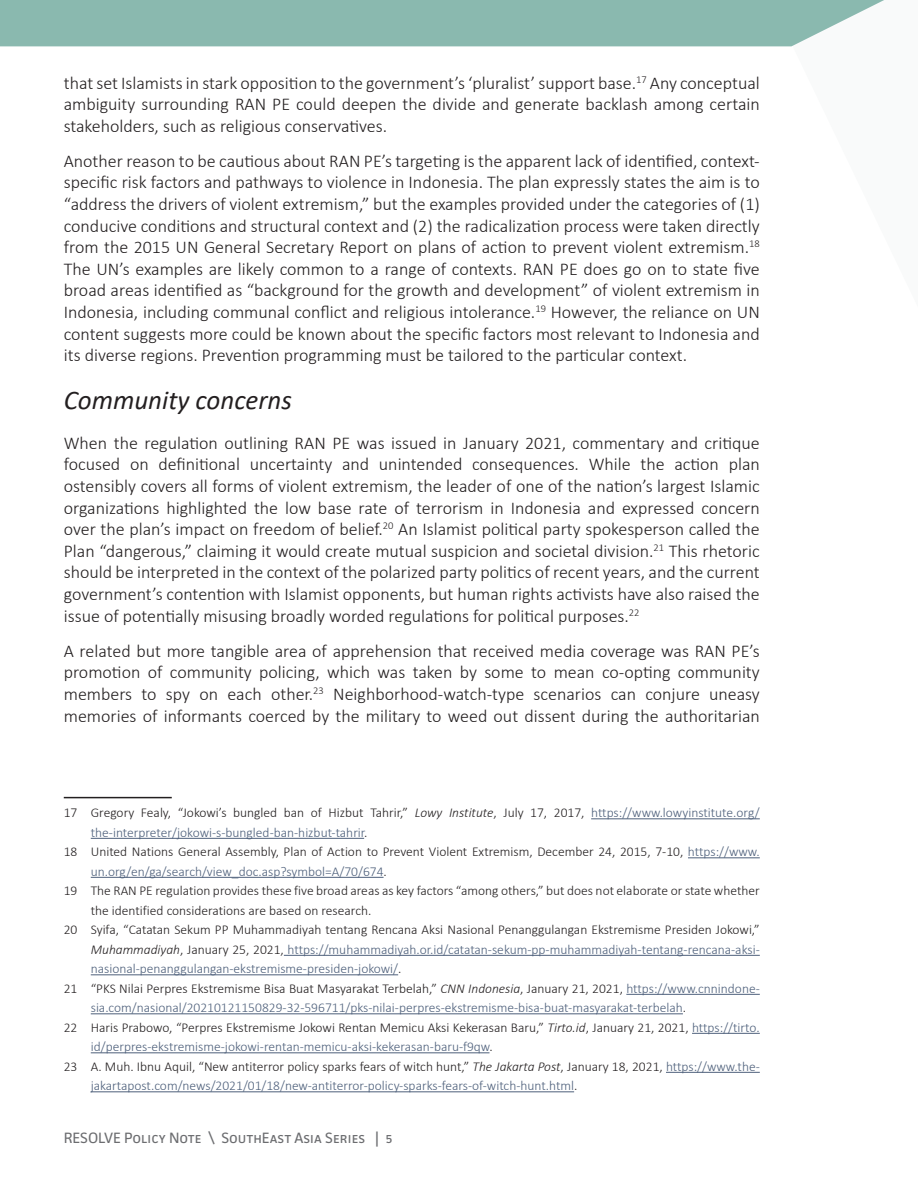
<style>
.page{position:relative;width:918px;height:1188px;background:#fff}
.page>*{position:absolute;margin:0;border:0;box-sizing:border-box;transform-origin:0 0}
.RECOMMENDATION_TEXT{font:italic 27px "Calibri";color:#231f20}
.heading_3{font:300 18px/21.6px "Calibri";color:#231f20;text-align:justify}
.t1{font:15px "Facit";color:#6c6d70}
.Footnote_text{font:300 13.5px/19.5px "Calibri";color:#4e607b}
.Footnote_text-2{font:300 13.5px/19.5px "Calibri";color:#231f20}
.s1{color:#231f20}
.s2{font-style:italic;color:#231f20}
.s3{color:#4e607b}
.s4{font-style:italic}
</style>
<div class="page">
<svg style="left:0;top:0;width:884px;height:47px;background:#91bdb3"></svg>
<hr style="left:64px;top:797px;width:108px;height:1px;background:#231f20">
<hr style="left:591px;top:818px;width:169px;height:1px;background:#4e607b">
<hr style="left:91px;top:838px;width:273px;height:1px;background:#4e607b">
<hr style="left:688px;top:857px;width:72px;height:1px;background:#4e607b">
<hr style="left:91px;top:877px;width:293px;height:1px;background:#4e607b">
<hr style="left:284px;top:955px;width:476px;height:1px;background:#4e607b">
<hr style="left:91px;top:974px;width:307px;height:1px;background:#4e607b">
<hr style="left:626px;top:994px;width:134px;height:1px;background:#4e607b">
<hr style="left:91px;top:1013px;width:592px;height:1px;background:#4e607b">
<hr style="left:692px;top:1033px;width:68px;height:1px;background:#4e607b">
<hr style="left:91px;top:1052px;width:399px;height:1px;background:#4e607b">
<hr style="left:666px;top:1072px;width:94px;height:1px;background:#4e607b">
<hr style="left:91px;top:1091px;width:483px;height:1px;background:#4e607b">
<p class="heading_3" style="left:64px;top:72px;width:698px">that set Islamists in stark opposition to the government’s ‘pluralist’ support base.<sup>17</sup> Any conceptual ambiguity surrounding RAN PE could deepen the divide and generate backlash among certain stakeholders, such as religious conservatives.</p>
<p class="heading_3" style="left:64px;top:150px;width:698px">Another reason to be cautious about RAN PE’s targeting is the apparent lack of identified, context&shy;specific risk factors and pathways to violence in Indonesia. The plan expressly states the aim is to “address the drivers of violent extremism,” but the examples provided under the categories of (1) conducive conditions and structural context and (2) the radicalization process were taken directly from the 2015 UN General Secretary Report on plans of action to prevent violent extremism.<sup>18<br></sup>The UN’s examples are likely common to a range of contexts. RAN PE does go on to state five broad areas identified as “background for the growth and development” of violent extremism in Indonesia, including communal conflict and religious intolerance.<sup>19</sup> However, the reliance on UN content suggests more could be known about the specific factors most relevant to Indonesia and its diverse regions. Prevention programming must be tailored to the particular context.</p>
<p class="RECOMMENDATION_TEXT" style="left:64px;top:381px;width:230px">Community concerns</p>
<p class="heading_3" style="left:64px;top:432px;width:698px">When the regulation outlining RAN PE was issued in January 2021, commentary and critique focused on definitional uncertainty and unintended consequences. While the action plan ostensibly covers all forms of violent extremism, the leader of one of the nation’s largest Islamic organizations highlighted the low base rate of terrorism in Indonesia and expressed concern over the plan’s impact on freedom of belief.<sup>20</sup> An Islamist political party spokesperson called the Plan “dangerous,” claiming it would create mutual suspicion and societal division.<sup>21</sup> This rhetoric should be interpreted in the context of the polarized party politics of recent years, and the current government’s contention with Islamist opponents, but human rights activists have also raised the issue of potentially misusing broadly worded regulations for political purposes.<sup>22</sup></p>
<p class="heading_3" style="left:64px;top:640px;width:698px">A related but more tangible area of apprehension that received media coverage was RAN PE’s promotion of community policing, which was taken by some to mean co-opting community members to spy on each other.<sup>23</sup> Neighborhood-watch-type scenarios can conjure uneasy memories of informants coerced by the military to weed out dissent during the authoritarian</p>
<p class="Footnote_text" style="left:91px;top:803px;width:671px;text-indent:-27px"><span class="s1">17 Gregory Fealy, “Jokowi’s bungled ban of Hizbut Tahrir,”</span> <span class="s2">Lowy Institute</span><span class="s1">, July 17, 2017,</span> https://www.lowyinstitute.org/ the-interpreter/jokowi-s-bungled-ban-hizbut-tahrir<span class="s1">.</span></p>
<p class="Footnote_text-2" style="left:91px;top:842px;width:671px;text-indent:-27px">18 United Nations General Assembly, Plan of Action to Prevent Violent Extremism, December 24, 2015, 7-10, <span class="s3">https://www. un.org/en/ga/search/view_doc.asp?symbol=A/70/674</span>.</p>
<p class="Footnote_text-2" style="left:91px;top:881px;width:671px;text-indent:-27px">19 The RAN PE regulation provides these five broad areas as key factors “among others,” but does not elaborate or state whether the identified considerations are based on research.</p>
<p class="Footnote_text" style="left:91px;top:920px;width:671px;text-align:justify;text-indent:-27px"><span class="s1">20 Syifa, “Catatan Sekum PP Muhammadiyah tentang Rencana Aksi Nasional Penanggulangan Ekstremisme Presiden Jokowi,” </span><span class="s2">Muhammadiyah</span><span class="s1">, January 25, 2021,</span> https://muhammadiyah.or.id/catatan-sekum-pp-muhammadiyah-tentang-rencana-aksi&shy;nasional-penanggulangan-ekstremisme-presiden-jokowi/<span class="s1">.</span></p>
<p class="Footnote_text" style="left:91px;top:978px;width:671px;text-indent:-27px"><span class="s1">21 “PKS Nilai Perpres Ekstremisme Bisa Buat Masyarakat Terbelah,”</span> <span class="s2">CNN Indonesia</span><span class="s1">, January 21, 2021,</span> https://www.cnnindone&shy;sia.com/nasional/20210121150829-32-596711/pks-nilai-perpres-ekstremisme-bisa-buat-masyarakat-terbelah<span class="s1">.</span></p>
<p class="Footnote_text-2" style="left:91px;top:1017px;width:671px;text-indent:-27px">22 Haris Prabowo, “Perpres Ekstremisme Jokowi Rentan Memicu Aksi Kekerasan Baru,” <span class="s4">Tirto.id</span>, January 21, 2021, <span class="s3">https://tirto. id/perpres-ekstremisme-jokowi-rentan-memicu-aksi-kekerasan-baru-f9qw</span>.</p>
<p class="Footnote_text" style="left:91px;top:1056px;width:671px;text-indent:-27px"><span class="s1">23 A. Muh. Ibnu Aquil, “New antiterror policy sparks fears of witch hunt,”</span> <span class="s2">The Jakarta Post</span><span class="s1">, January 18, 2021,</span> https://www.the&shy;jakartapost.com/news/2021/01/18/new-antiterror-policy-sparks-fears-of-witch-hunt.html<span class="s1">.</span></p>
<p class="t1" style="left:64px;top:1129px;width:330px">RESOLVE Policy Note \ SouthEast Asia Series | 5</p>
</div>
